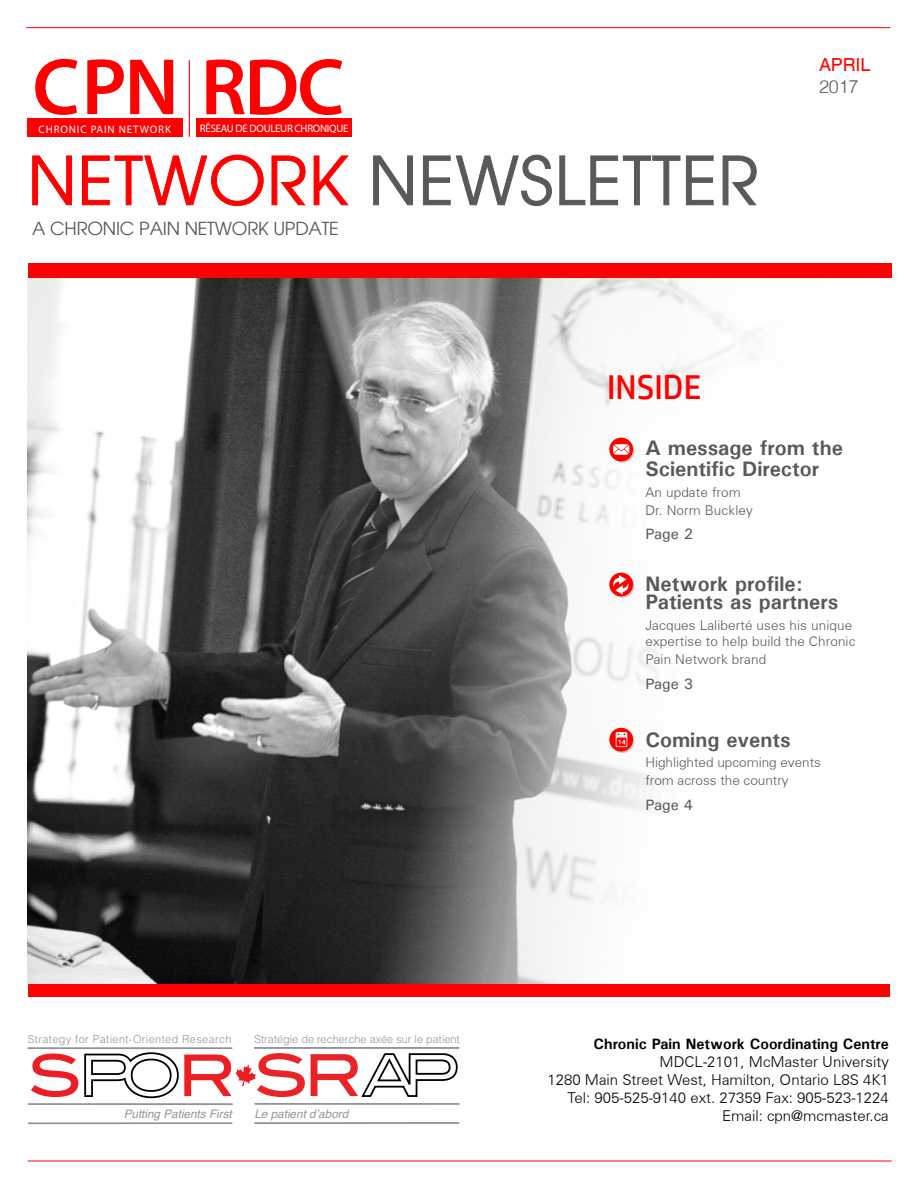
<style>
.page{position:relative;width:918px;height:1188px;background:#fff}
.page>*{position:absolute;margin:0;border:0;box-sizing:border-box;transform-origin:0 0}
.t1{font:66px "Avant Garde";letter-spacing:.02em;color:#58595b}
.t2{font:34.5px "HP Simplified";color:#fe0000}
.t3{font:700 21px/21px "Univers";color:#58595b}
.t4{font:18px "Avant Garde";letter-spacing:-.01em;color:#58595b}
.t5{font:18px "Helvetica";letter-spacing:-.01em;color:#fe0000}
.t6{font:300 18px "Helvetica";color:#58595b}
.t7{font:300 15px/18px "Univers";color:#000;text-align:right}
.t8{font:700 15px "Univers";color:#000}
.t9{font:500 15px "Univers";color:#58595b}
.t10{font:300 13.5px/18px "Univers";letter-spacing:.01em;color:#58595b}
.t11{font:italic 11.7px "Helvetica";color:#939598}
.t12{font:300 10.95px "Helvetica";letter-spacing:.01em;color:#939598}
.t13{font:300 10.95px "Helvetica";letter-spacing:.035em;color:#939598}
.t14{font:10.95px "Myriad Pro";letter-spacing:.08em;color:#fff}
.t15{font:10.8px "Myriad Pro";letter-spacing:-.025em;color:#fff}
.s1{font-size:10.95px}
.s2{font-family:"ITC Avant Garde Std";font-size:10.05px}
.s3{color:#f00}
</style>
<div class="page">
<hr style="left:28px;top:1161px;width:864px;height:1px;background:#f00">
<hr style="left:28px;top:1103px;width:205px;height:2px;background:#929496">
<hr style="left:28px;top:1047px;width:204px;height:2px;background:#929496">
<hr style="left:28px;top:1122px;width:204px;height:2px;background:#929496">
<hr style="left:255px;top:1103px;width:204px;height:2px;background:#929496">
<hr style="left:254px;top:1047px;width:205px;height:2px;background:#929496">
<hr style="left:254px;top:1122px;width:205px;height:2px;background:#929496">
<svg style="left:31px;top:1052px;width:274px;height:47px"></svg>
<svg style="left:311px;top:1053px;width:147px;height:44px"></svg>
<svg style="left:32px;top:155px;width:40px;height:51px"></svg>
<svg style="left:82px;top:154px;width:182px;height:52px"></svg>
<svg style="left:271px;top:155px;width:35px;height:51px"></svg>
<svg style="left:313px;top:155px;width:36px;height:51px"></svg>
<svg style="left:373px;top:155px;width:40px;height:51px"></svg>
<svg style="left:423px;top:154px;width:129px;height:52px"></svg>
<svg style="left:559px;top:155px;width:155px;height:51px"></svg>
<svg style="left:722px;top:155px;width:35px;height:51px"></svg>
<img style="left:28px;top:278px;width:128px;height:706px">
<svg style="left:156px;top:278px;width:600px;height:706px"></svg>
<div style="left:28px;top:263px;width:864px;height:15px;background:#fe0000"></div>
<div style="left:28px;top:984px;width:862px;height:13px;background:#fe0000"></div>
<div style="left:556px;top:352px;width:362px;height:278px;background:#fff"></div>
<svg style="left:611px;top:439px;width:24px;height:24px"></svg>
<div style="left:609px;top:438px;width:24px;height:23px;background:#fe0000;border-radius:50%"></div>
<svg style="left:613px;top:444px;width:16px;height:11px"></svg>
<svg style="left:611px;top:574px;width:24px;height:24px"></svg>
<svg style="left:609px;top:573px;width:24px;height:23px"></svg>
<svg style="left:611px;top:575px;width:20px;height:20px"></svg>
<svg style="left:611px;top:729px;width:24px;height:24px"></svg>
<svg style="left:609px;top:728px;width:24px;height:24px"></svg>
<svg style="left:616px;top:732px;width:11px;height:15px"></svg>
<div style="left:27px;top:118px;width:156px;height:19px;background:#f00"></div>
<svg style="left:130px;top:60px;width:43px;height:54px"></svg>
<svg style="left:87px;top:59px;width:37px;height:55px"></svg>
<svg style="left:35px;top:59px;width:42px;height:56px"></svg>
<div style="left:196px;top:118px;width:156px;height:19px;background:#f00"></div>
<svg style="left:206px;top:59px;width:136px;height:56px"></svg>
<hr style="left:189px;top:60px;width:1px;height:77px;background:#f00">
<hr style="left:26px;top:27px;width:864px;height:1px;background:#f00">
<p class="t14" style="left:39px;top:122px;width:134px">CHRONIC PAIN NETWORK</p>
<p class="t15" style="left:200px;top:122px;width:150px"><span class="s1">R</span><span class="s2">É</span>SEAU DE DOULEUR CHRONIQUE</p>
<h1 class="t1" style="left:28px;top:141px;width:732px"><span class="s3">NETWORK</span> NEWSLETTER</h1>
<h3 class="t4" style="left:32px;top:218px;width:308px">A CHRONIC PAIN NETWORK UPDATE</h3>
<h2 class="t2" style="left:607px;top:368px;width:96px">INSIDE</h2>
<h3 class="t5" style="left:819px;top:54px;width:53px">APRIL</h3>
<h3 class="t6" style="left:819px;top:72px;width:41px">2017</h3>
<h3 class="t3" style="left:645px;top:437px;width:199px">A message from the<br>Scientific Director</h3>
<p class="t10" style="left:645px;top:483px;width:109px">An update from<br>Dr. Norm Buckley</p>
<p class="t9" style="left:645px;top:525px;width:49px">Page 2</p>
<h3 class="t3" style="left:645px;top:575px;width:194px;line-height:18px">Network profile:<br>Patients as partners</h3>
<p class="t10" style="left:645px;top:617px;width:212px;line-height:16.2px">Jacques Laliberté uses his unique expertise to help build the Chronic</p>
<p class="t10" style="left:645px;top:650px;width:122px">Pain Network brand</p>
<p class="t9" style="left:645px;top:674px;width:49px">Page 3</p>
<p class="t13" style="left:28px;top:1032px;width:205px">Strategy for Patient-Oriented Research</p>
<p class="t12" style="left:255px;top:1032px;width:207px">Stratégie de recherche axée sur le patient</p>
<p class="t11" style="left:124px;top:1105px;width:110px">Putting Patients First</p>
<p class="t11" style="left:254px;top:1105px;width:95px">Le patient d’abord</p>
<h3 class="t3" style="left:645px;top:729px;width:147px">Coming events</h3>
<p class="t10" style="left:645px;top:754px;width:177px">Highlighted upcoming events from across the country</p>
<p class="t9" style="left:645px;top:795px;width:49px">Page 4</p>
<p class="t8" style="left:594px;top:1034px;width:297px">Chronic Pain Network Coordinating Centre</p>
<p class="t7" style="left:547px;top:1052px;width:343px">MDCL-2101, McMaster University<br>1280 Main Street West, Hamilton, Ontario L8S 4K1<br>Tel: 905-525-9140 ext. 27359 Fax: 905-523-1224<br>Email: cpn@mcmaster.ca</p>
</div>
